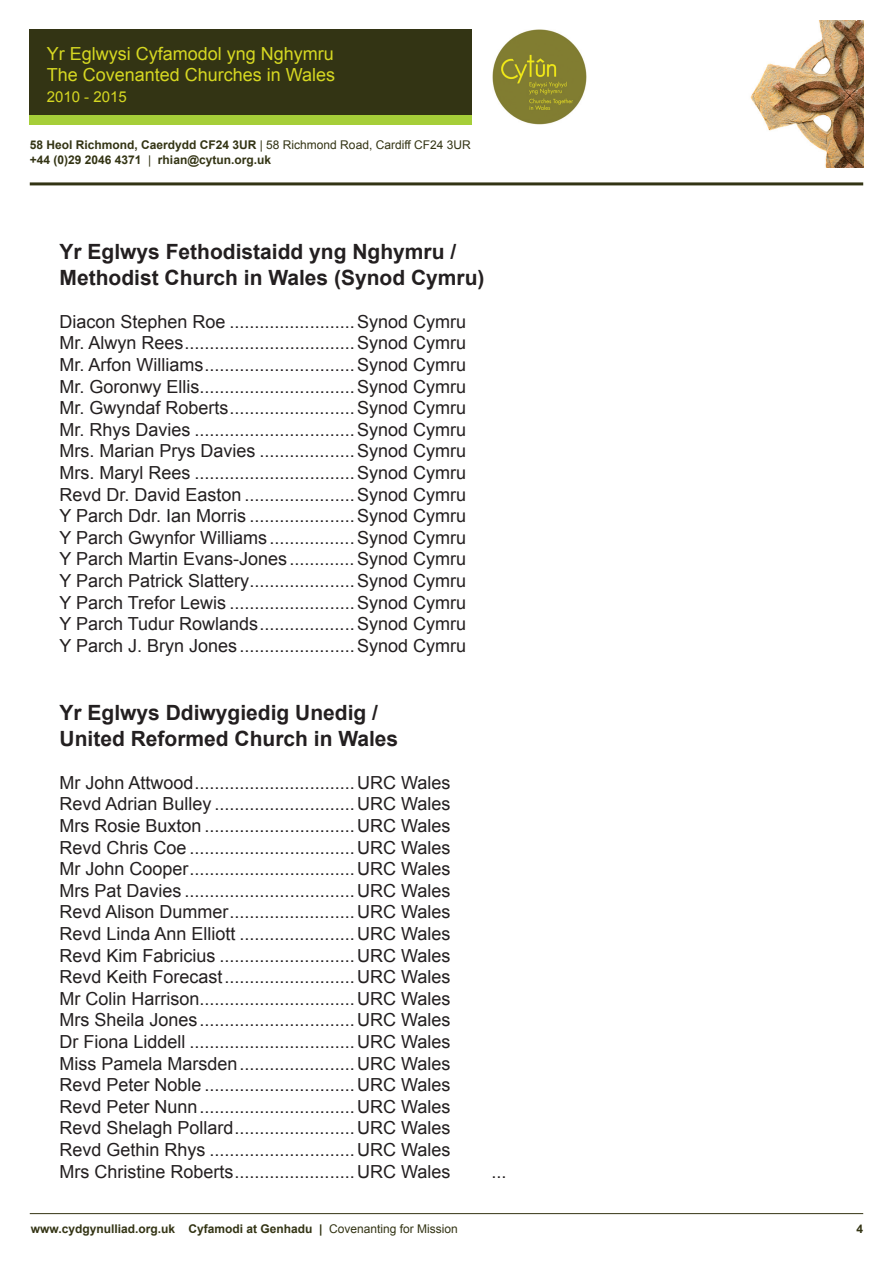
<style>
.page{position:relative;width:893px;height:1263px;background:#fff}
.page>*{position:absolute;margin:0;border:0;box-sizing:border-box;transform-origin:0 0}
.t1{font:700 21px/25.2px "Arial";color:#231f20}
.t2{font:18px/21.6px "Arial";color:#231f20;text-align:justify}
.t3{font:18px/21.6px "Arial";color:#d6d822}
.t4{font:15px "Arial";color:#d6d822}
.t5{font:700 12px/14.4px "Arial";color:#333414}
.s1{font-weight:400}
</style>
<div class="page">
<hr style="left:30px;top:1213px;width:833px;height:1px;background:#333414">
<img style="left:492px;top:30px;width:95px;height:94px">
<div style="left:30px;top:30px;width:442px;height:85px;background:#333414"></div>
<div style="left:30px;top:115px;width:442px;height:10px;background:#a6ce39"></div>
<hr style="left:30px;top:182px;width:833px;height:3px;background:#333414">
<img style="left:750px;top:20px;width:113px;height:148px">
<p class="t3" style="left:47px;top:43px;width:290px">Yr Eglwysi Cyfamodol yng Nghymru<br>The Covenanted Churches in Wales</p>
<p class="t4" style="left:47px;top:87px;width:82px">2010 - 2015</p>
<p class="t5" style="left:30px;top:138px;width:443px">58 Heol Richmond, Caerdydd CF24 3UR <span class="s1">| 58 Richmond Road, Cardiff CF24 3UR </span>+44 (0)29 2046 4371 <span class="s1">|</span> rhian@cytun.org.uk</p>
<p class="t1" style="left:60px;top:240px;width:427px">Yr Eglwys Fethodistaidd yng Nghymru /<br>Methodist Church in Wales (Synod Cymru)</p>
<p class="t2" style="left:60px;top:311px;width:408px">Diacon Stephen Roe .........................Synod Cymru Mr. Alwyn Rees..................................Synod Cymru Mr. Arfon Williams..............................Synod Cymru Mr. Goronwy Ellis...............................Synod Cymru Mr. Gwyndaf Roberts.........................Synod Cymru Mr. Rhys Davies ................................Synod Cymru Mrs. Marian Prys Davies ...................Synod Cymru Mrs. Maryl Rees ................................Synod Cymru Revd Dr. David Easton ......................Synod Cymru Y Parch Ddr. Ian Morris .....................Synod Cymru Y Parch Gwynfor Williams .................Synod Cymru Y Parch Martin Evans-Jones .............Synod Cymru Y Parch Patrick Slattery.....................Synod Cymru Y Parch Trefor Lewis .........................Synod Cymru Y Parch Tudur Rowlands...................Synod Cymru Y Parch J. Bryn Jones .......................Synod Cymru</p>
<p class="t1" style="left:60px;top:701px;width:340px">Yr Eglwys Ddiwygiedig Unedig /<br>United Reformed Church in Wales</p>
<p class="t2" style="left:60px;top:772px;width:392px">Mr John Attwood................................URC Wales Revd Adrian Bulley ............................URC Wales Mrs Rosie Buxton ..............................URC Wales Revd Chris Coe .................................URC Wales Mr John Cooper.................................URC Wales Mrs Pat Davies ..................................URC Wales Revd Alison Dummer.........................URC Wales Revd Linda Ann Elliott .......................URC Wales Revd Kim Fabricius ...........................URC Wales Revd Keith Forecast..........................URC Wales Mr Colin Harrison...............................URC Wales Mrs Sheila Jones...............................URC Wales Dr Fiona Liddell .................................URC Wales Miss Pamela Marsden.......................URC Wales Revd Peter Noble ..............................URC Wales Revd Peter Nunn...............................URC Wales Revd Shelagh Pollard........................URC Wales Revd Gethin Rhys .............................URC Wales Mrs Christine Roberts........................URC Wales</p>
<p class="t5" style="left:31px;top:1222px;width:428px">www.cydgynulliad.org.uk Cyfamodi at Genhadu | <span class="s1">Covenanting for Mission</span></p>
<p class="t2" style="left:492px;top:1160px;width:17px">...</p>
</div>
